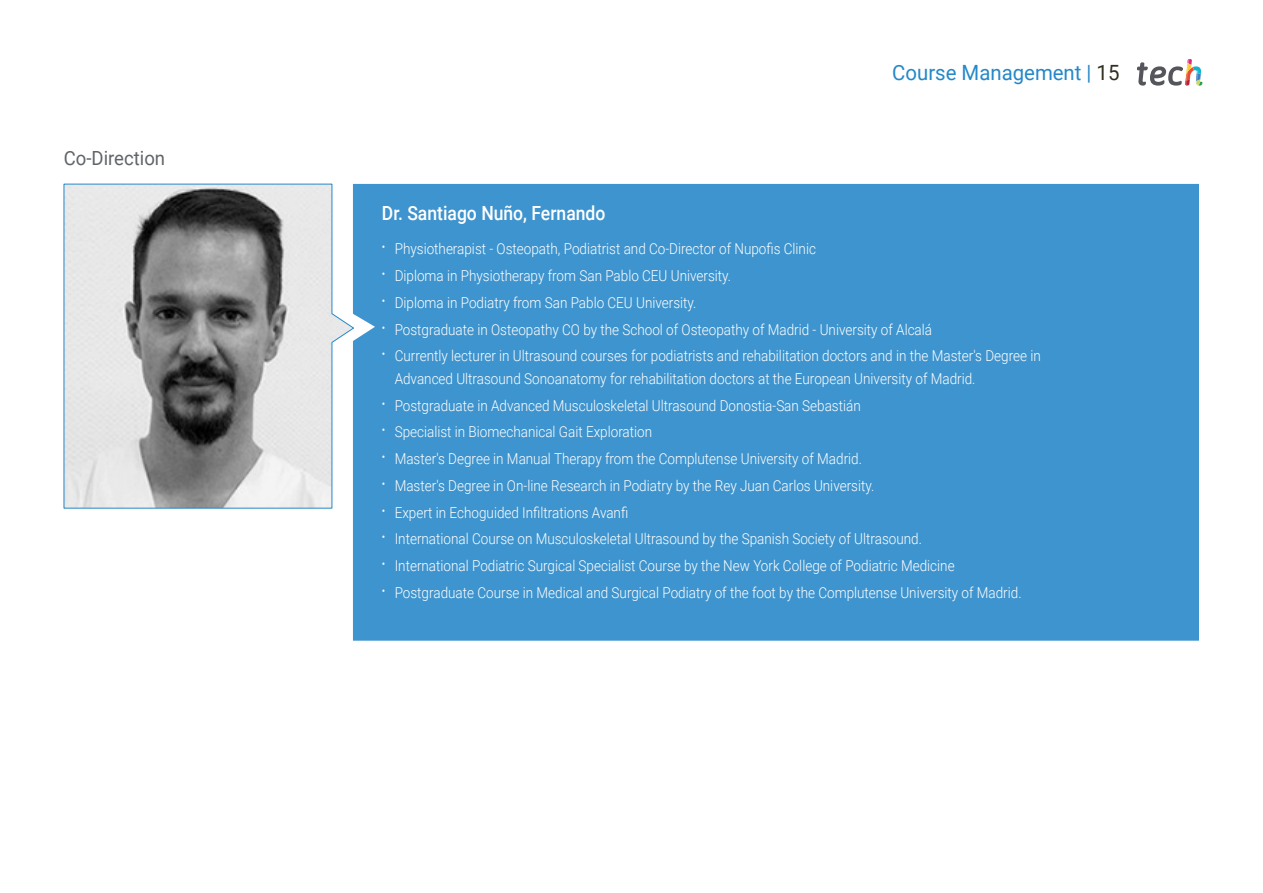
<style>
.page{position:relative;width:1263px;height:893px;background:#fff}
.page>*{position:absolute;margin:0;border:0;box-sizing:border-box;transform-origin:0 0}
.t1{font:21px "Roboto";color:#2488c9}
.t2{font:500 19.5px "Roboto";color:#fff;scale:.9 1}
.t3{font:19.5px "Roboto";color:#61646a;scale:.95 1}
.t4{font:300 15px/22.5px "Roboto";color:#fff;scale:.9 1}
.s1{color:#312e20}
</style>
<div class="page">
<svg style="left:1137px;top:59px;width:65px;height:27px"></svg>
<div style="left:353px;top:184px;width:846px;height:457px;background:#3e94ce"></div>
<svg style="left:64px;top:184px;width:290px;height:324px;background:#b2b3b4"></svg>
<h2 class="t3" style="left:64px;top:144px;width:108px">Co-Direction</h2>
<h1 class="t1" style="left:892px;top:57px;width:229px">Course Management | <span class="s1">15</span></h1>
<h2 class="t2" style="left:382px;top:200px;width:250px">Dr. Santiago Nuño, Fernando</h2>
<p class="t4" style="left:382px;top:237px;width:484px"><sup>•</sup> Physiotherapist - Osteopath, Podiatrist and Co-Director of Nupofis Clinic</p>
<p class="t4" style="left:382px;top:264px;width:389px"><sup>•</sup> Diploma in Physiotherapy from San Pablo CEU University.</p>
<p class="t4" style="left:382px;top:291px;width:351px"><sup>•</sup> Diploma in Podiatry from San Pablo CEU University.</p>
<p class="t4" style="left:382px;top:317px;width:613px"><sup>•</sup> Postgraduate in Osteopathy CO by the School of Osteopathy of Madrid - University of Alcalá</p>
<p class="t4" style="left:395px;top:344px;width:719px;text-indent:-13px"><sup>•</sup> Currently lecturer in Ultrasound courses for podiatrists and rehabilitation doctors and in the Master's Degree in<br>Advanced Ultrasound Sonoanatomy for rehabilitation doctors at the European University of Madrid.</p>
<p class="t4" style="left:382px;top:393px;width:533px"><sup>•</sup> Postgraduate in Advanced Musculoskeletal Ultrasound Donostia-San Sebastián</p>
<p class="t4" style="left:382px;top:420px;width:302px"><sup>•</sup> Specialist in Biomechanical Gait Exploration</p>
<p class="t4" style="left:382px;top:447px;width:535px"><sup>•</sup> Master's Degree in Manual Therapy from the Complutense University of Madrid.</p>
<p class="t4" style="left:382px;top:474px;width:549px"><sup>•</sup> Master's Degree in On-line Research in Podiatry by the Rey Juan Carlos University.</p>
<p class="t4" style="left:382px;top:500px;width:275px"><sup>•</sup> Expert in Echoguided Infiltrations Avanfi</p>
<p class="t4" style="left:382px;top:527px;width:601px"><sup>•</sup> International Course on Musculoskeletal Ultrasound by the Spanish Society of Ultrasound.</p>
<p class="t4" style="left:382px;top:554px;width:638px"><sup>•</sup> International Podiatric Surgical Specialist Course by the New York College of Podiatric Medicine</p>
<p class="t4" style="left:382px;top:581px;width:712px"><sup>•</sup> Postgraduate Course in Medical and Surgical Podiatry of the foot by the Complutense University of Madrid.</p>
</div>
